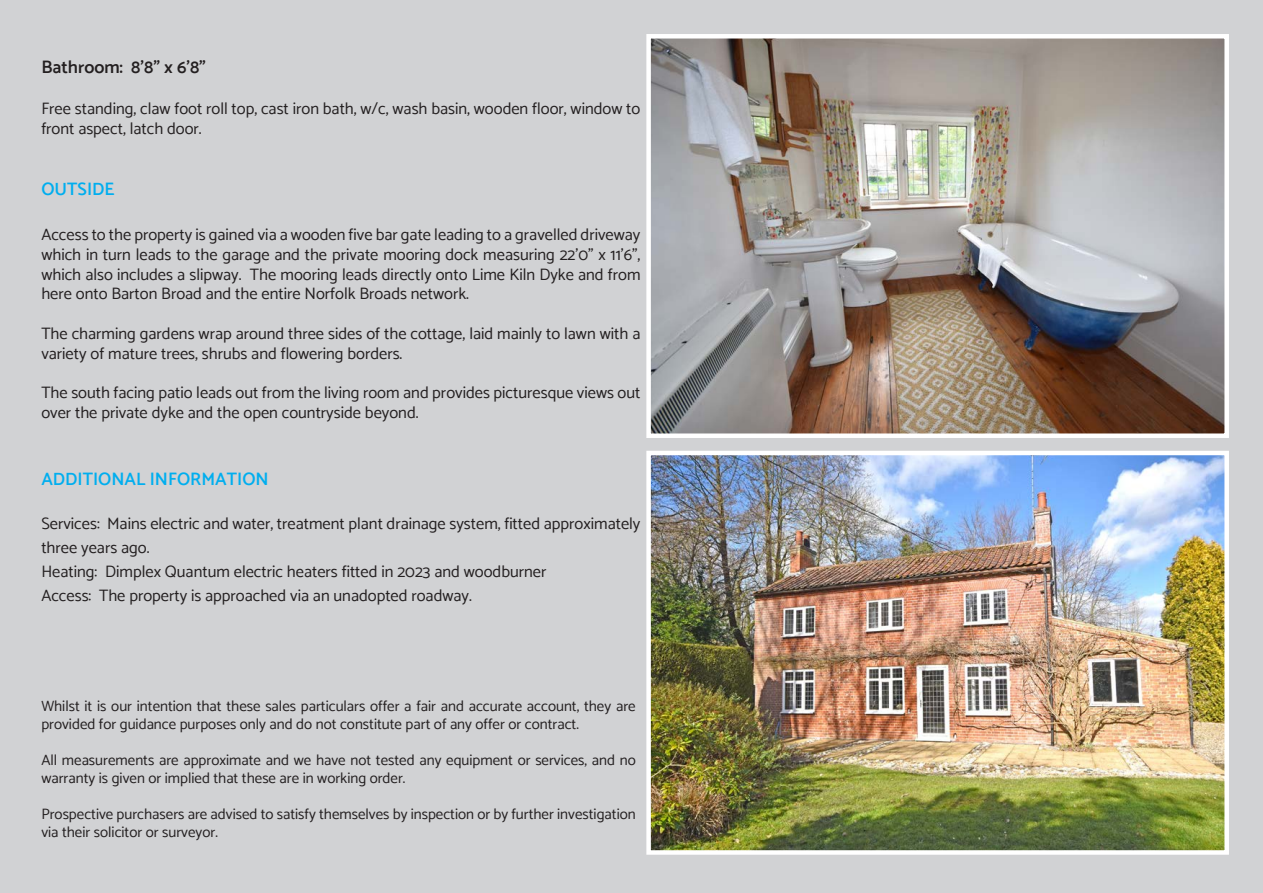
<style>
.page{position:relative;width:1263px;height:893px;background:#d1d2d4}
.page>*{position:absolute;margin:0;border:0;box-sizing:border-box;transform-origin:0 0}
.Cyan_Brochure_Headin{font:600 18px "Catamaran";color:#00aeef}
.t1{font:600 18px "Catamaran";color:#231f20}
.t2{font:16.5px/19.8px "Catamaran";color:#231f20}
.t3{font:15px/18px "Catamaran";color:#231f20}
</style>
<div class="page">
<img style="left:651px;top:39px;width:573px;height:394px">
<div style="left:646px;top:34px;width:583px;height:404px;border:4px solid #fff"></div>
<img style="left:651px;top:456px;width:573px;height:394px">
<div style="left:646px;top:451px;width:583px;height:404px;border:4px solid #fff"></div>
<p class="t1" style="left:41px;top:56px;width:166px">Bathroom: 8’8” x 6’8”</p>
<p class="t2" style="left:41px;top:98px;width:601px">Free standing, claw foot roll top, cast iron bath, w/c, wash basin, wooden floor, window to front aspect, latch door.</p>
<p class="Cyan_Brochure_Headin" style="left:41px;top:178px;width:75px">OUTSIDE</p>
<p class="t2" style="left:41px;top:224px;width:601px;text-align:justify">Access to the property is gained via a wooden five bar gate leading to a gravelled driveway which in turn leads to the garage and the private mooring dock measuring 22’0” x 11’6”, which also includes a slipway. The mooring leads directly onto Lime Kiln Dyke and from here onto Barton Broad and the entire Norfolk Broads network.</p>
<p class="t2" style="left:41px;top:323px;width:601px">The charming gardens wrap around three sides of the cottage, laid mainly to lawn with a variety of mature trees, shrubs and flowering borders.</p>
<p class="t2" style="left:41px;top:383px;width:601px">The south facing patio leads out from the living room and provides picturesque views out over the private dyke and the open countryside beyond.</p>
<p class="Cyan_Brochure_Headin" style="left:41px;top:468px;width:229px">ADDITIONAL INFORMATION</p>
<p class="t2" style="left:41px;top:511px;width:601px;line-height:24px">Services: Mains electric and water, treatment plant drainage system, fitted approximately three years ago.</p>
<p class="t2" style="left:41px;top:561px;width:507px">Heating: Dimplex Quantum electric heaters fitted in 2023 and woodburner</p>
<p class="t2" style="left:41px;top:585px;width:432px">Access: The property is approached via an unadopted roadway.</p>
<p class="t3" style="left:41px;top:697px;width:596px">Whilst it is our intention that these sales particulars offer a fair and accurate account, they are provided for guidance purposes only and do not constitute part of any offer or contract.</p>
<p class="t3" style="left:41px;top:751px;width:596px">All measurements are approximate and we have not tested any equipment or services, and no warranty is given or implied that these are in working order.</p>
<p class="t3" style="left:41px;top:805px;width:596px">Prospective purchasers are advised to satisfy themselves by inspection or by further investigation via their solicitor or surveyor.</p>
</div>
